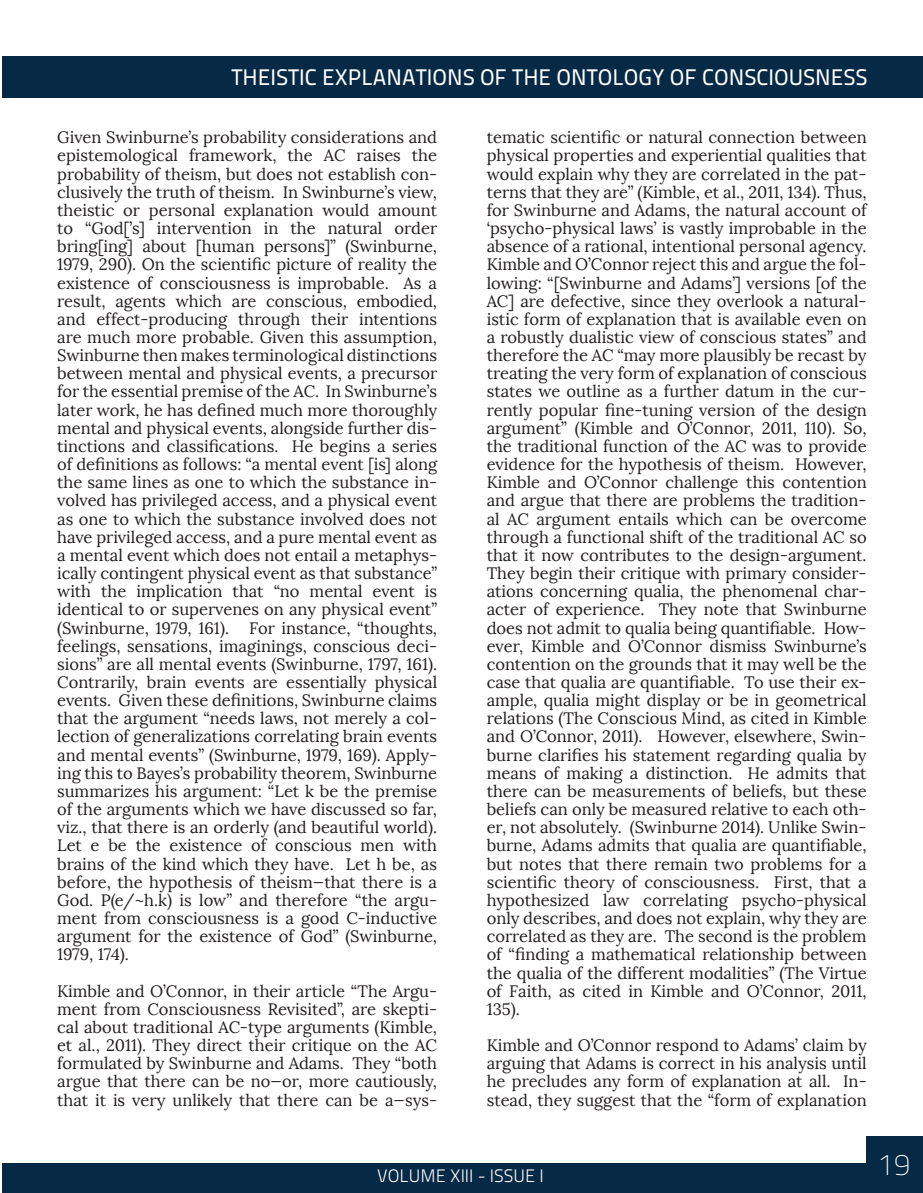
<style>
.page{position:relative;width:923px;height:1193px;background:#fff}
.page>*{position:absolute;margin:0;border:0;box-sizing:border-box;transform-origin:0 0}
.t1{font:30px "Titillium Title 12";color:#fff}
.t2{font:22.5px "Titillium Maps 26 L 500 wt";color:#fff}
.t3{font:18px "Titillium Maps 26 L 250 wt";color:#fff}
.t4{font:16.5px/18.1px "Lora";color:#231f20;text-align:justify}
</style>
<div class="page">
<div style="left:3px;top:56px;width:919px;height:42px;background:#062a46"></div>
<div style="left:2px;top:1163px;width:918px;height:29px;background:#062a46"></div>
<div style="left:866px;top:1136px;width:56px;height:56px;background:#062a46"></div>
<h2 class="t2" style="left:231px;top:61px;width:637px">THEISTIC EXPLANATIONS OF THE ONTOLOGY OF CONSCIOUSNESS</h2>
<p class="t4" style="left:57px;top:128px;width:381px">Given Swinburne’s probability considerations and epistemological framework, the AC raises the probability of theism, but does not establish con&shy;clusively the truth of theism. In Swinburne’s view, theistic or personal explanation would amount to “God[’s] intervention in the natural order bring[ing] about [human persons]” (Swinburne, 1979, 290). On the scientific picture of reality the existence of consciousness is improbable. As a result, agents which are conscious, embodied, and effect-producing through their intentions are much more probable. Given this assumption, Swinburne then makes terminological distinctions between mental and physical events, a precursor for the essential premise of the AC. In Swinburne’s later work, he has defined much more thoroughly mental and physical events, alongside further dis&shy;tinctions and classifications. He begins a series of definitions as follows: “a mental event [is] along the same lines as one to which the substance in&shy;volved has privileged access, and a physical event as one to which the substance involved does not have privileged access, and a pure mental event as a mental event which does not entail a metaphys&shy;ically contingent physical event as that substance” with the implication that “no mental event is identical to or supervenes on any physical event” (Swinburne, 1979, 161). For instance, “thoughts, feelings, sensations, imaginings, conscious deci&shy;sions” are all mental events (Swinburne, 1797, 161).<br>Contrarily, brain events are essentially physical events. Given these definitions, Swinburne claims that the argument “needs laws, not merely a col&shy;lection of generalizations correlating brain events and mental events” (Swinburne, 1979, 169). Apply&shy;ing this to Bayes’s probability theorem, Swinburne summarizes his argument: “Let k be the premise of the arguments which we have discussed so far, viz., that there is an orderly (and beautiful world).<br>Let e be the existence of conscious men with brains of the kind which they have. Let h be, as before, the hypothesis of theism—that there is a God. P(e/~h.k) is low” and therefore “the argu&shy;ment from consciousness is a good C-inductive argument for the existence of God” (Swinburne, 1979, 174).</p>
<p class="t4" style="left:57px;top:981px;width:381px">Kimble and O’Connor, in their article “The Argu&shy;ment from Consciousness Revisited”, are skepti&shy;cal about traditional AC-type arguments (Kimble, et al., 2011). They direct their critique on the AC formulated by Swinburne and Adams. They “both argue that there can be no—or, more cautiously, that it is very unlikely that there can be a—sys-</p>
<p class="t4" style="left:486px;top:128px;width:381px">tematic scientific or natural connection between physical properties and experiential qualities that would explain why they are correlated in the pat&shy;terns that they are” (Kimble, et al., 2011, 134). Thus, for Swinburne and Adams, the natural account of ‘psycho-physical laws’ is vastly improbable in the absence of a rational, intentional personal agency.<br>Kimble and O’Connor reject this and argue the fol&shy;lowing: “[Swinburne and Adams’] versions [of the AC] are defective, since they overlook a natural&shy;istic form of explanation that is available even on a robustly dualistic view of conscious states” and therefore the AC “may more plausibly be recast by treating the very form of explanation of conscious states we outline as a further datum in the cur&shy;rently popular fine-tuning version of the design argument” (Kimble and O’Connor, 2011, 110). So, the traditional function of the AC was to provide evidence for the hypothesis of theism. However, Kimble and O’Connor challenge this contention and argue that there are problems the tradition&shy;al AC argument entails which can be overcome through a functional shift of the traditional AC so that it now contributes to the design-argument.<br>They begin their critique with primary consider&shy;ations concerning qualia, the phenomenal char&shy;acter of experience. They note that Swinburne does not admit to qualia being quantifiable. How&shy;ever, Kimble and O’Connor dismiss Swinburne’s contention on the grounds that it may well be the case that qualia are quantifiable. To use their ex&shy;ample, qualia might display or be in geometrical relations (The Conscious Mind, as cited in Kimble and O’Connor, 2011). However, elsewhere, Swin&shy;burne clarifies his statement regarding qualia by means of making a distinction. He admits that there can be measurements of beliefs, but these beliefs can only be measured relative to each oth&shy;er, not absolutely. (Swinburne 2014). Unlike Swin&shy;burne, Adams admits that qualia are quantifiable, but notes that there remain two problems for a scientific theory of consciousness. First, that a hypothesized law correlating psycho-physical only describes, and does not explain, why they are correlated as they are. The second is the problem of “finding a mathematical relationship between the qualia of the different modalities” (The Virtue of Faith, as cited in Kimble and O’Connor, 2011, 135).</p>
<p class="t4" style="left:486px;top:1036px;width:381px">Kimble and O’Connor respond to Adams’ claim by arguing that Adams is correct in his analysis until he precludes any form of explanation at all. In&shy;stead, they suggest that the “form of explanation</p>
<p class="t3" style="left:377px;top:1162px;width:168px">VOLUME XIII - ISSUE I</p>
<h1 class="t1" style="left:878px;top:1144px;width:33px">19</h1>
</div>
